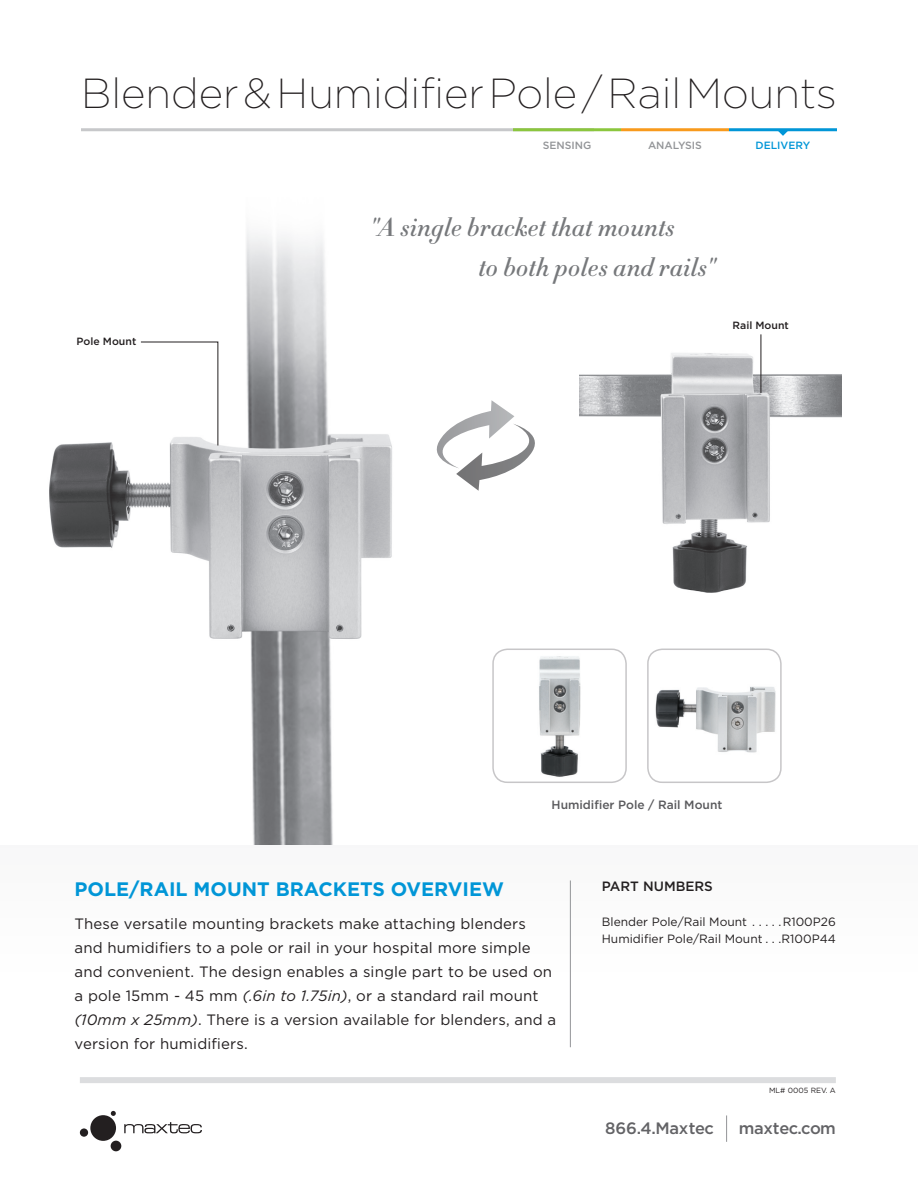
<style>
.page{position:relative;width:918px;height:1188px;background:#fff}
.page>*{position:absolute;margin:0;border:0;box-sizing:border-box;transform-origin:0 0}
.t1{font:200 42px "Gotham";color:#231f20}
.t2{font:italic 500 25.5px/39.6px "Didot HTF 06";color:#76787b}
.t3{font:700 19.5px "Gotham";color:#0196d7}
.t4{font:500 16.5px "Gotham";letter-spacing:-.02em;color:#636366}
.t5{font:15px/24px "Gotham";letter-spacing:.01em;color:#231f20}
.t6{font:500 13.5px "Gotham";color:#231f20}
.t7{font:12px "Gotham";color:#231f20}
.t8{font:500 12px "Gotham";color:#5a5a5d}
.t9{font:500 10.5px "Gotham";color:#231f20}
.t10{font:500 10.5px "Gotham";color:#939598}
.t11{font:500 10.5px "Gotham";color:#0196d7}
.t12{font:7.5px "Gotham";color:#231f20}
.s1{font-style:italic}
</style>
<div class="page">
<img style="left:655px;top:686px;width:121px;height:67px">
<div style="left:647px;top:649px;width:135px;height:134px;border:2px solid #c7c6c8;border-radius:14px"></div>
<img style="left:580px;top:334px;width:262px;height:259px">
<img style="left:49px;top:230px;width:343px;height:615px">
<hr style="left:81px;top:128px;width:513px;height:3px;background:#c7c8ca">
<hr style="left:621px;top:128px;width:108px;height:3px;background:#f89a1c">
<hr style="left:729px;top:128px;width:108px;height:3px;background:#0196d7">
<hr style="left:513px;top:128px;width:108px;height:3px;background:#8bc63e">
<div style="left:0;top:845px;width:918px;height:135px;background:#fbfbfb"></div>
<hr style="left:570px;top:880px;width:1px;height:167px;background:#939598">
<svg style="left:777px;top:131px;width:12px;height:5px"></svg>
<svg style="left:726px;top:1115px;width:1px;height:27px"></svg>
<svg style="left:124px;top:1122px;width:78px;height:11px"></svg>
<div style="left:80px;top:1128px;width:8px;height:9px;background:#231f20;border-radius:50%"></div>
<svg style="left:111px;top:1111px;width:5px;height:5px"></svg>
<div style="left:111px;top:1141px;width:10px;height:10px;background:#231f20;border-radius:50%"></div>
<div style="left:90px;top:1115px;width:26px;height:26px;background:#231f20;border-radius:50%"></div>
<div style="left:80px;top:1077px;width:756px;height:6px;background:#dcdddf"></div>
<svg style="left:436px;top:400px;width:99px;height:91px"></svg>
<img style="left:539px;top:656px;width:42px;height:121px">
<div style="left:492px;top:649px;width:135px;height:134px;border:2px solid #c7c6c8;border-radius:14px"></div>
<svg style="left:141px;top:342px;width:77px;height:104px"></svg>
<hr style="left:761px;top:334px;width:1px;height:59px;background:#231f20">
<p class="t1" style="left:81px;top:67px;width:758px">Blender &amp; Humidifier Pole / Rail Mounts</p>
<p class="t10" style="left:543px;top:139px;width:50px">SENSING</p>
<p class="t10" style="left:648px;top:139px;width:55px">ANALYSIS</p>
<p class="t11" style="left:756px;top:139px;width:56px">DELIVERY</p>
<p class="t9" style="left:77px;top:334px;width:61px">Pole Mount</p>
<p class="t2" style="left:478px;top:209px;width:239px;text-indent:-108px">"A single bracket that mounts<br>to both poles and rails"</p>
<p class="t9" style="left:733px;top:319px;width:58px">Rail Mount</p>
<p class="t8" style="left:552px;top:796px;width:172px">Humidifier Pole / Rail Mount</p>
<p class="t3" style="left:75px;top:876px;width:431px">POLE/RAIL MOUNT BRACKETS OVERVIEW</p>
<p class="t5" style="left:75px;top:911px;width:483px">These versatile mounting brackets make attaching blenders and humidifiers to a pole or rail in your hospital more simple and convenient. The design enables a single part to be used on a pole 15mm - 45 mm <span class="s1">(.6in to 1.75in)</span>, or a standard rail mount <span class="s1">(10mm x 25mm)</span>. There is a version available for blenders, and a version for humidifiers.</p>
<p class="t6" style="left:602px;top:878px;width:113px">PART NUMBERS</p>
<p class="t7" style="left:602px;top:914px;width:151px">Blender Pole/Rail Mount.....</p>
<p class="t7" style="left:783px;top:914px;width:55px">R100P26</p>
<p class="t7" style="left:602px;top:932px;width:165px">Humidifier Pole/Rail Mount...</p>
<p class="t7" style="left:782px;top:932px;width:56px">R100P44</p>
<p class="t12" style="left:769px;top:1086px;width:68px">ML# 0005 REV. A</p>
<p class="t4" style="left:605px;top:1117px;width:110px">866.4.Maxtec</p>
<p class="t4" style="left:739px;top:1117px;width:99px">maxtec.com</p>
</div>
